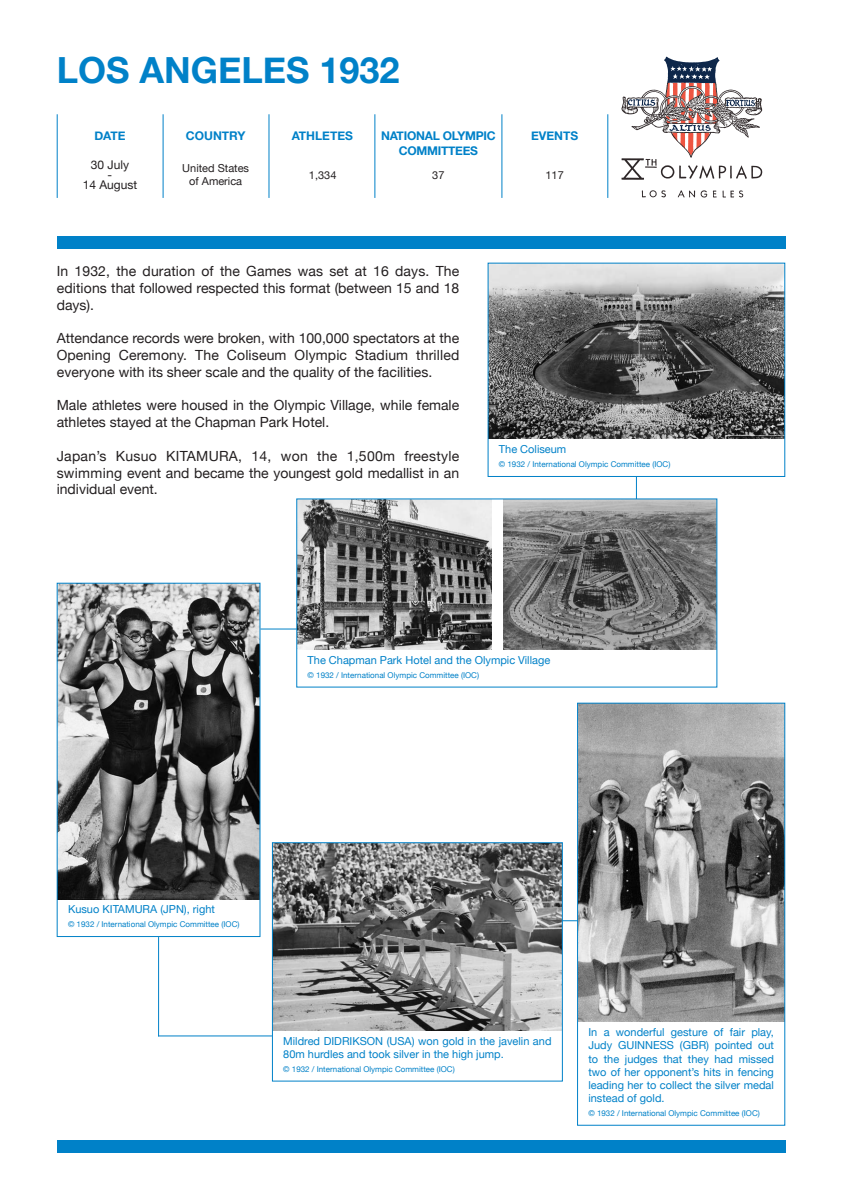
<style>
.page{position:relative;width:842px;height:1191px;background:#fff}
.page>*{position:absolute;margin:0;border:0;box-sizing:border-box;transform-origin:0 0}
.t1{font:700 36px "Helvetica Neue";color:#0081c8}
.t2{font:14px/16.8px "Helvetica Neue";color:#231f20;text-align:justify}
.t3{font:700 12px "Helvetica Neue";letter-spacing:-.02em;color:#0081c8}
.t4{font:12px/10px "Helvetica Neue";color:#231f20;text-align:center}
.t5{font:700 12px "Helvetica Neue";color:#0081c8}
.t6{font:11px/13.2px "Helvetica Neue";color:#0081c8}
.t7{font:11px/13.2px "Helvetica Neue";color:#231f20;text-align:center}
.t8{font:8px "Helvetica Neue";color:#0081c8}
</style>
<div class="page">
<hr style="left:158px;top:1035px;width:114px;height:1px;background:#0081c8">
<hr style="left:544px;top:920px;width:114px;height:1px;background:#0081c8">
<hr style="left:636px;top:477px;width:1px;height:96px;background:#0081c8">
<hr style="left:158px;top:937px;width:1px;height:99px;background:#0081c8">
<div style="left:57px;top:236px;width:728px;height:12px;background:#0081c8"></div>
<div style="left:57px;top:1140px;width:728px;height:12px;background:#0081c8"></div>
<hr style="left:163px;top:114px;width:1px;height:84px;background:#0081c8">
<hr style="left:57px;top:114px;width:1px;height:84px;background:#0081c8">
<hr style="left:268px;top:114px;width:1px;height:84px;background:#0081c8">
<svg style="left:271px;top:842px;width:292px;height:240px"></svg>
<svg style="left:487px;top:262px;width:299px;height:215px"></svg>
<svg style="left:56px;top:582px;width:205px;height:355px;background:#808283"></svg>
<hr style="left:260px;top:628px;width:96px;height:1px;background:#0081c8">
<svg style="left:576px;top:702px;width:210px;height:424px"></svg>
<svg style="left:296px;top:498px;width:422px;height:190px"></svg>
<hr style="left:374px;top:114px;width:1px;height:84px;background:#0081c8">
<svg style="left:713px;top:190px;width:30px;height:8px"></svg>
<svg style="left:642px;top:190px;width:24px;height:8px"></svg>
<svg style="left:677px;top:190px;width:30px;height:8px"></svg>
<svg style="left:621px;top:56px;width:141px;height:124px"></svg>
<hr style="left:607px;top:114px;width:1px;height:84px;background:#0081c8">
<hr style="left:501px;top:114px;width:1px;height:84px;background:#0081c8">
<h1 class="t1" style="left:57px;top:42px;width:344px">LOS ANGELES 1932</h1>
<p class="t3" style="left:94px;top:127px;width:33px">DATE</p>
<p class="t5" style="left:186px;top:127px;width:61px">COUNTRY</p>
<p class="t4" style="left:83px;top:161px;width:56px">30 July<br>-<br>14 August</p>
<p class="t7" style="left:182px;top:162px;width:68px">United States of America</p>
<p class="t5" style="left:292px;top:127px;width:63px">ATHLETES</p>
<p class="t7" style="left:309px;top:169px;width:29px">1,334</p>
<p class="t3" style="left:381px;top:127px;width:116px">NATIONAL OLYMPIC</p>
<p class="t3" style="left:531px;top:127px;width:49px">EVENTS</p>
<p class="t3" style="left:399px;top:141px;width:81px">COMMITTEES</p>
<p class="t7" style="left:432px;top:169px;width:14px">37</p>
<p class="t7" style="left:545px;top:169px;width:20px">117</p>
<p class="t2" style="left:57px;top:263px;width:404px">In 1932, the duration of the Games was set at 16 days. The editions that followed respected this format (between 15 and 18 days).</p>
<p class="t2" style="left:57px;top:330px;width:404px">Attendance records were broken, with 100,000 spectators at the Opening Ceremony. The Coliseum Olympic Stadium thrilled everyone with its sheer scale and the quality of the facilities.</p>
<p class="t2" style="left:57px;top:398px;width:404px">Male athletes were housed in the Olympic Village, while female athletes stayed at the Chapman Park Hotel.</p>
<p class="t2" style="left:57px;top:448px;width:404px">Japan’s Kusuo KITAMURA, 14, won the 1,500m freestyle swimming event and became the youngest gold medallist in an individual event.</p>
<p class="t6" style="left:499px;top:443px;width:69px">The Coliseum</p>
<p class="t8" style="left:499px;top:458px;width:173px">© 1932 / International Olympic Committee (IOC)</p>
<p class="t6" style="left:308px;top:654px;width:244px">The Chapman Park Hotel and the Olympic Village</p>
<p class="t8" style="left:308px;top:669px;width:173px">© 1932 / International Olympic Committee (IOC)</p>
<p class="t6" style="left:68px;top:903px;width:148px">Kusuo KITAMURA (JPN), right</p>
<p class="t8" style="left:68px;top:918px;width:173px">© 1932 / International Olympic Committee (IOC)</p>
<p class="t6" style="left:283px;top:1035px;width:270px">Mildred DIDRIKSON (USA) won gold in the javelin and<br>80m hurdles and took silver in the high jump.</p>
<p class="t8" style="left:283px;top:1063px;width:173px">© 1932 / International Olympic Committee (IOC)</p>
<p class="t6" style="left:588px;top:1026px;width:187px;text-align:justify">In a wonderful gesture of fair play, Judy GUINNESS (GBR) pointed out to the judges that they had missed two of her opponent’s hits in fencing leading her to collect the silver medal instead of gold.</p>
<p class="t8" style="left:588px;top:1107px;width:173px">© 1932 / International Olympic Committee (IOC)</p>
</div>
